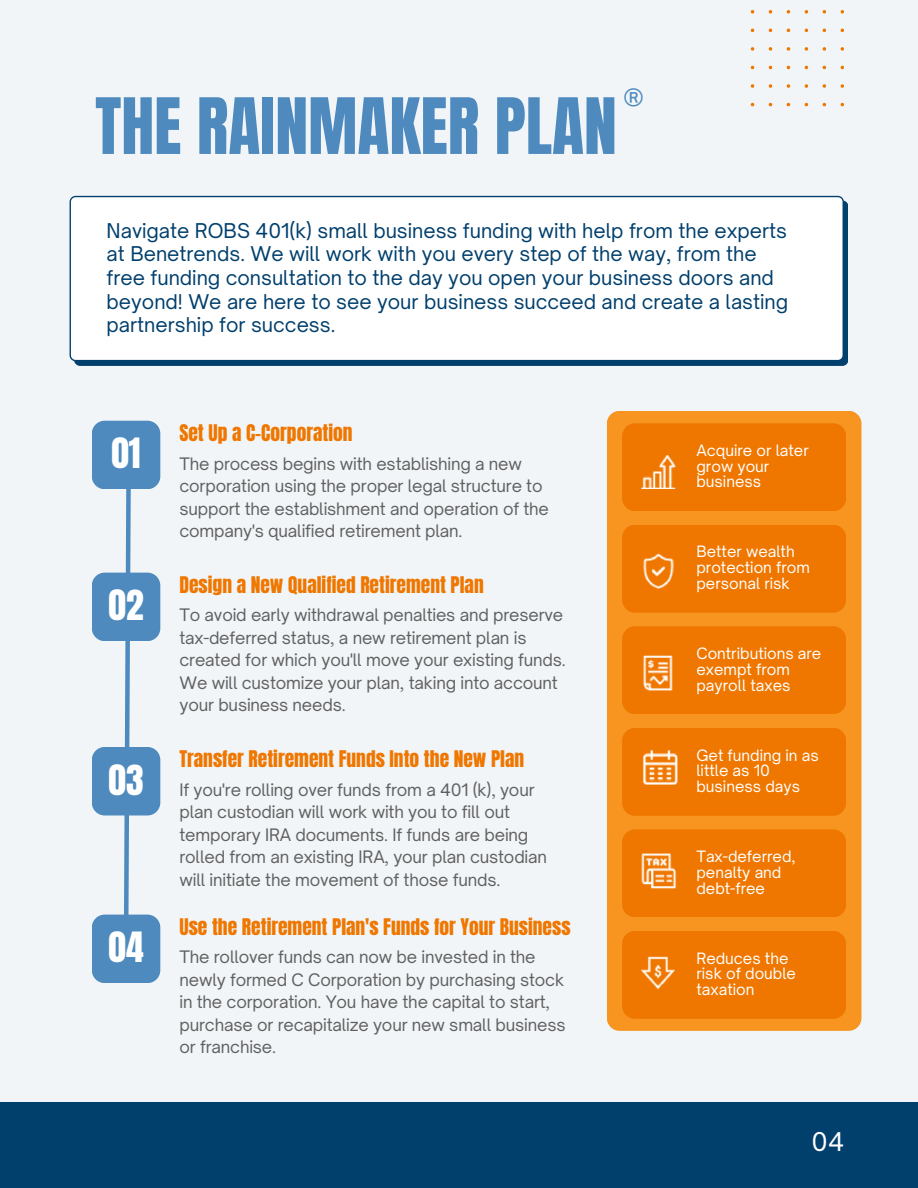
<style>
.page{position:relative;width:918px;height:1188px;background:#f1f5f8}
.page>*{position:absolute;margin:0;border:0;box-sizing:border-box;transform-origin:0 0}
.t1{font:66px "Anton";color:#4e8abe}
.t2{font:45px "Open Sauce One";color:#4e8abe}
.t3{font:35.55px "Anton";color:#fff}
.t4{font:24.75px "Open Sauce One";color:#fff}
.t5{font:19.5px/23.7px "Open Sauce One";color:#013f6d}
.t6{font:19.5px "Anton";color:#ef7700}
.t7{font:16.5px/22.5px "Open Sauce One";letter-spacing:-.01em;color:#606060}
.t8{font:15px/15.8px "Open Sauce One";color:#fff}
</style>
<div class="page">
<div style="left:0;top:1102px;width:918px;height:86px;background:#013f6d"></div>
<div style="left:70px;top:196px;width:778px;height:170px;background:#fff"></div>
<svg style="left:122px;top:489px;width:11px;height:426px"></svg>
<div style="left:92px;top:421px;width:68px;height:68px;background:#4e8abe;border-radius:13px"></div>
<div style="left:92px;top:573px;width:68px;height:68px;background:#4e8abe;border-radius:13px"></div>
<div style="left:92px;top:747px;width:68px;height:69px;background:#4e8abe;border-radius:13px"></div>
<div style="left:92px;top:915px;width:68px;height:68px;background:#4e8abe;border-radius:13px"></div>
<div style="left:607px;top:411px;width:255px;height:620px;background:#f79520;border-radius:13px"></div>
<svg style="left:751px;top:10px;width:93px;height:96px"></svg>
<div style="left:622px;top:423px;width:224px;height:88px;background:#ef7700;border-radius:13px"></div>
<img style="left:641px;top:455px;width:35px;height:34px">
<div style="left:622px;top:525px;width:224px;height:88px;background:#ef7700;border-radius:13px"></div>
<img style="left:643px;top:553px;width:31px;height:36px">
<div style="left:622px;top:626px;width:224px;height:88px;background:#ef7700;border-radius:13px"></div>
<img style="left:643px;top:655px;width:30px;height:36px">
<div style="left:622px;top:728px;width:224px;height:88px;background:#ef7700;border-radius:13px"></div>
<img style="left:643px;top:750px;width:35px;height:35px">
<div style="left:622px;top:829px;width:224px;height:88px;background:#ef7700;border-radius:13px"></div>
<img style="left:641px;top:853px;width:36px;height:36px">
<div style="left:622px;top:931px;width:224px;height:88px;background:#ef7700;border-radius:13px"></div>
<img style="left:640px;top:956px;width:35px;height:34px">
<p class="t1" style="left:95px;top:79px;width:523px">THE RAINMAKER PLAN</p>
<p class="t2" style="left:622px;top:78px;width:24px">®</p>
<h2 class="t5" style="left:107px;top:219px;width:683px">Navigate ROBS 401(k) small business funding with help from the experts at Benetrends. We will work with you every step of the way, from the free funding consultation to the day you open your business doors and beyond! We are here to see your business succeed and create a lasting partnership for success.</h2>
<p class="t3" style="left:111px;top:428px;width:31px">01</p>
<p class="t3" style="left:109px;top:580px;width:37px">02</p>
<h2 class="t3" style="left:109px;top:754px;width:37px">03</h2>
<p class="t3" style="left:109px;top:922px;width:37px">04</p>
<h1 class="t6" style="left:179px;top:419px;width:175px">Set Up a C-Corporation</h1>
<p class="t7" style="left:179px;top:452px;width:371px">The process begins with establishing a new corporation using the proper legal structure to support the establishment and operation of the company's qualified retirement plan.</p>
<p class="t6" style="left:179px;top:571px;width:306px">Design a New Qualified Retirement Plan</p>
<p class="t7" style="left:179px;top:604px;width:385px">To avoid early withdrawal penalties and preserve</p>
<p class="t7" style="left:179px;top:626px;width:388px">tax-deferred status, a new retirement plan is created for which you'll move your existing funds.<br>We will customize your plan, taking into account your business needs.</p>
<h2 class="t6" style="left:179px;top:745px;width:346px">Transfer Retirement Funds Into the New Plan</h2>
<h2 class="t7" style="left:179px;top:778px;width:369px">If you're rolling over funds from a 401 (k), your plan custodian will work with you to fill out temporary IRA documents. If funds are being rolled from an existing IRA, your plan custodian will initiate the movement of those funds.</h2>
<p class="t6" style="left:179px;top:913px;width:393px">Use the Retirement Plan's Funds for Your Business</p>
<p class="t7" style="left:179px;top:946px;width:388px">The rollover funds can now be invested in the newly formed C Corporation by purchasing stock in the corporation. You have the capital to start, purchase or recapitalize your new small business or franchise.</p>
<p class="t8" style="left:696px;top:442px;width:114px">Acquire or later</p>
<p class="t8" style="left:696px;top:458px;width:74px">grow your business</p>
<p class="t8" style="left:696px;top:544px;width:115px">Better wealth protection from personal risk</p>
<p class="t8" style="left:696px;top:645px;width:126px">Contributions are exempt from payroll taxes</p>
<p class="t8" style="left:696px;top:747px;width:124px">Get funding in as little as 10 business days</p>
<p class="t8" style="left:696px;top:849px;width:101px">Tax-deferred, penalty and debt-free</p>
<p class="t8" style="left:696px;top:950px;width:101px">Reduces the risk of double taxation</p>
<p class="t4" style="left:812px;top:1126px;width:34px">04</p>
</div>
